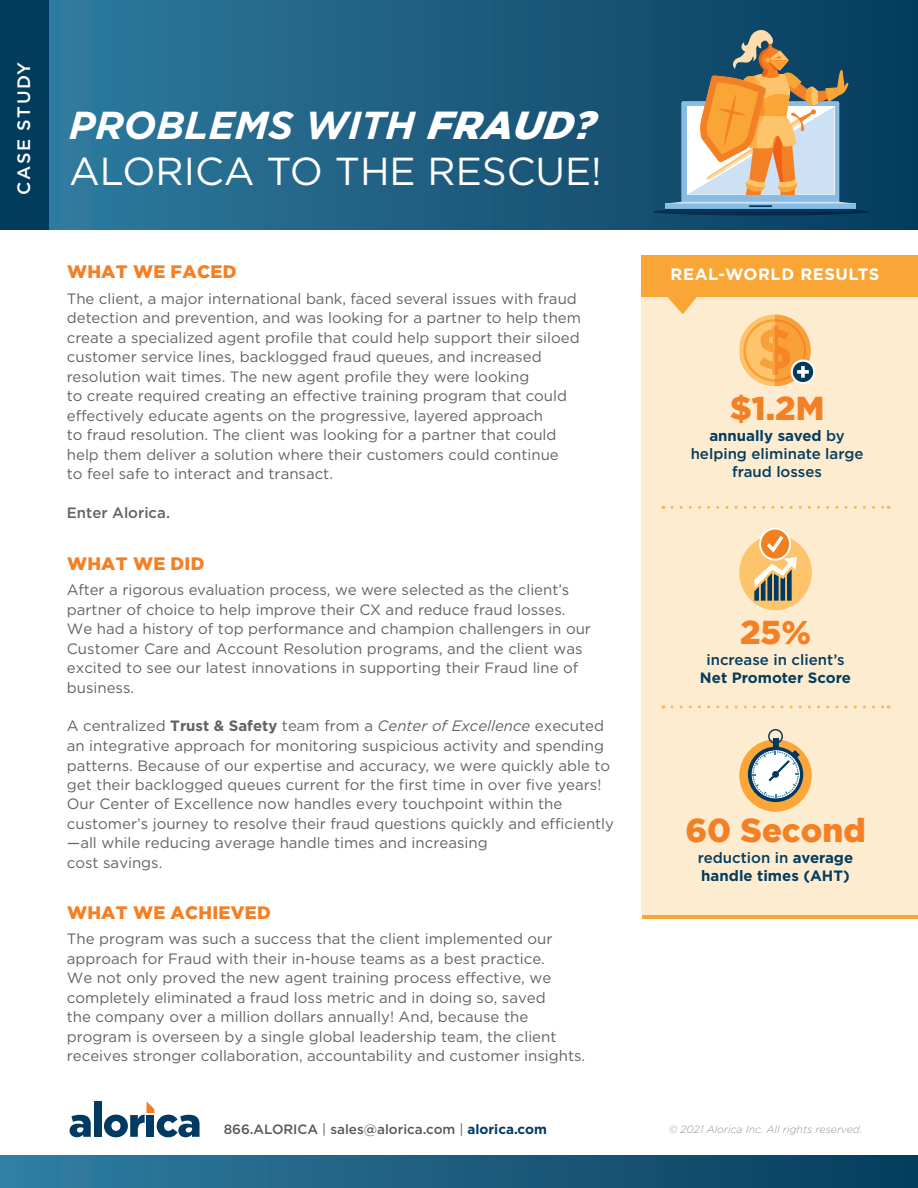
<style>
.page{position:relative;width:918px;height:1188px;background:#fff}
.page>*{position:absolute;margin:0;border:0;box-sizing:border-box;transform-origin:0 0}
.t1{font:39px/46.5px "Gotham";color:#fff}
.t2{font:900 33px "Gotham";color:#f48026}
.t3{font:900 18px "Gotham";letter-spacing:.015em;color:#f48026}
.t4{font:500 18px "Gotham";letter-spacing:.09em;color:#fff}
.t5{font:700 16.5px "Gotham";letter-spacing:.035em;color:#fff}
.t6{font:15px/19.5px "Gotham";color:#646362}
.t7{font:500 15px "Gotham";color:#043d5e}
.t8{font:700 15px "Gotham";color:#043d5e}
.t9{font:500 15px "Gotham";color:#646362}
.t10{font:500 13.5px "Gotham";color:#57585a}
.t11{font:italic 300 10.5px "Gotham";color:#787a7d}
.s1{font-weight:700;font-style:italic}
.s2{font-weight:900;font-style:italic}
.s3{font-weight:700}
.s4{font-style:italic}
.s5{font-weight:500}
.s6{font-weight:400}
.s7{font-weight:700;color:#003a62}
</style>
<div class="page">
<div style="left:0;top:0;width:918px;height:229px;background:linear-gradient(to right,#327ea2,#073b5c)"></div>
<div style="left:0;top:1155px;width:918px;height:33px;background:linear-gradient(to right,#317ea2,#083c5d)"></div>
<div style="left:0;top:0;width:49px;height:229px;background:#023c5d"></div>
<div style="left:642px;top:293px;width:276px;height:623px;background:#feecd1"></div>
<div style="left:642px;top:256px;width:276px;height:41px;background:#faa636"></div>
<svg style="left:667px;top:297px;width:30px;height:17px"></svg>
<svg style="left:672px;top:705px;width:217px;height:3px"></svg>
<svg style="left:672px;top:506px;width:217px;height:3px"></svg>
<svg style="left:70px;top:1115px;width:21px;height:22px"></svg>
<div style="left:94px;top:1101px;width:7px;height:36px;background:#003a62"></div>
<svg style="left:104px;top:1101px;width:96px;height:36px"></svg>
<svg style="left:652px;top:208px;width:217px;height:8px"></svg>
<svg style="left:665px;top:27px;width:190px;height:185px;background:#8a8f86"></svg>
<svg style="left:740px;top:314px;width:75px;height:72px"></svg>
<div style="left:739px;top:739px;width:73px;height:73px;background:#faa638;border-radius:50%"></div>
<div style="left:748px;top:747px;width:55px;height:55px;background:#003a62;border-radius:50%"></div>
<svg style="left:768px;top:729px;width:15px;height:15px"></svg>
<div style="left:773px;top:738px;width:5px;height:10px;background:#003a62"></div>
<svg style="left:752px;top:750px;width:48px;height:49px"></svg>
<div style="left:739px;top:535px;width:73px;height:75px;background:#fec46c;border-radius:50%"></div>
<svg style="left:754px;top:528px;width:43px;height:73px"></svg>
<hr style="left:642px;top:915px;width:276px;height:4px;background:#faa636">
<p class="t4" style="left:12px;top:195px;width:134px;rotate:-90deg">CASE STUDY</p>
<p class="t1" style="left:69px;top:101px;width:539px"><span class="s1">PROBLEMS WITH</span> <span class="s2">FRAUD?<br></span>ALORICA TO THE RESCUE!</p>
<p class="t3" style="left:67px;top:262px;width:171px">WHAT WE FACED</p>
<p class="t6" style="left:67px;top:289px;width:516px">The client, a major international bank, faced several issues with fraud detection and prevention, and was looking for a partner to help them create a specialized agent profile that could help support their siloed customer service lines, backlogged fraud queues, and increased resolution wait times. The new agent profile they were looking<br>to create required creating an effective training program that could effectively educate agents on the progressive, layered approach<br>to fraud resolution. The client was looking for a partner that could help them deliver a solution where their customers could continue<br>to feel safe to interact and transact.</p>
<p class="t9" style="left:67px;top:503px;width:105px">Enter Alorica.</p>
<p class="t3" style="left:67px;top:553px;width:139px">WHAT WE DID</p>
<p class="t6" style="left:67px;top:580px;width:526px">After a rigorous evaluation process, we were selected as the client’s partner of choice to help improve their CX and reduce fraud losses.<br>We had a history of top performance and champion challengers in our Customer Care and Account Resolution programs, and the client was excited to see our latest innovations in supporting their Fraud line of business.</p>
<p class="t6" style="left:67px;top:716px;width:549px">A centralized <span class="s3">Trust &amp; Safety</span> team from a <span class="s4">Center of Excellence</span> executed an integrative approach for monitoring suspicious activity and spending patterns. Because of our expertise and accuracy, we were quickly able to get their backlogged queues current for the first time in over five years!<br>Our Center of Excellence now handles every touchpoint within the customer’s journey to resolve their fraud questions quickly and efficiently —all while reducing average handle times and increasing<br>cost savings.</p>
<p class="t3" style="left:67px;top:902px;width:205px">WHAT WE ACHIEVED</p>
<p class="t6" style="left:67px;top:929px;width:520px">The program was such a success that the client implemented our approach for Fraud with their in-house teams as a best practice.<br>We not only proved the new agent training process effective, we completely eliminated a fraud loss metric and in doing so, saved<br>the company over a million dollars annually! And, because the program is overseen by a single global leadership team, the client receives stronger collaboration, accountability and customer insights.</p>
<p class="t5" style="left:671px;top:264px;width:210px">REAL-WORLD RESULTS</p>
<p class="t2" style="left:730px;top:389px;width:96px">$1.2M</p>
<p class="t8" style="left:709px;top:425px;width:137px">annually saved <span class="s5">by</span></p>
<p class="t7" style="left:691px;top:444px;width:174px">helping eliminate large</p>
<p class="t7" style="left:732px;top:462px;width:91px">fraud losses</p>
<p class="t2" style="left:740px;top:613px;width:73px">25%</p>
<p class="t7" style="left:706px;top:650px;width:140px">increase in client’s</p>
<p class="t8" style="left:700px;top:668px;width:153px">Net Promoter Score</p>
<p class="t2" style="left:685px;top:811px;width:182px">60 Second</p>
<p class="t7" style="left:698px;top:848px;width:157px">reduction in <span class="s3">average</span></p>
<p class="t8" style="left:701px;top:866px;width:150px">handle times (AHT)</p>
<p class="t10" style="left:224px;top:1120px;width:325px">866.ALORICA <span class="s6">|</span> sales@alorica.com <span class="s6">|</span> <span class="s7">alorica.com</span></p>
<p class="t11" style="left:669px;top:1123px;width:195px">© 2021 Alorica Inc. All rights reserved.</p>
</div>
